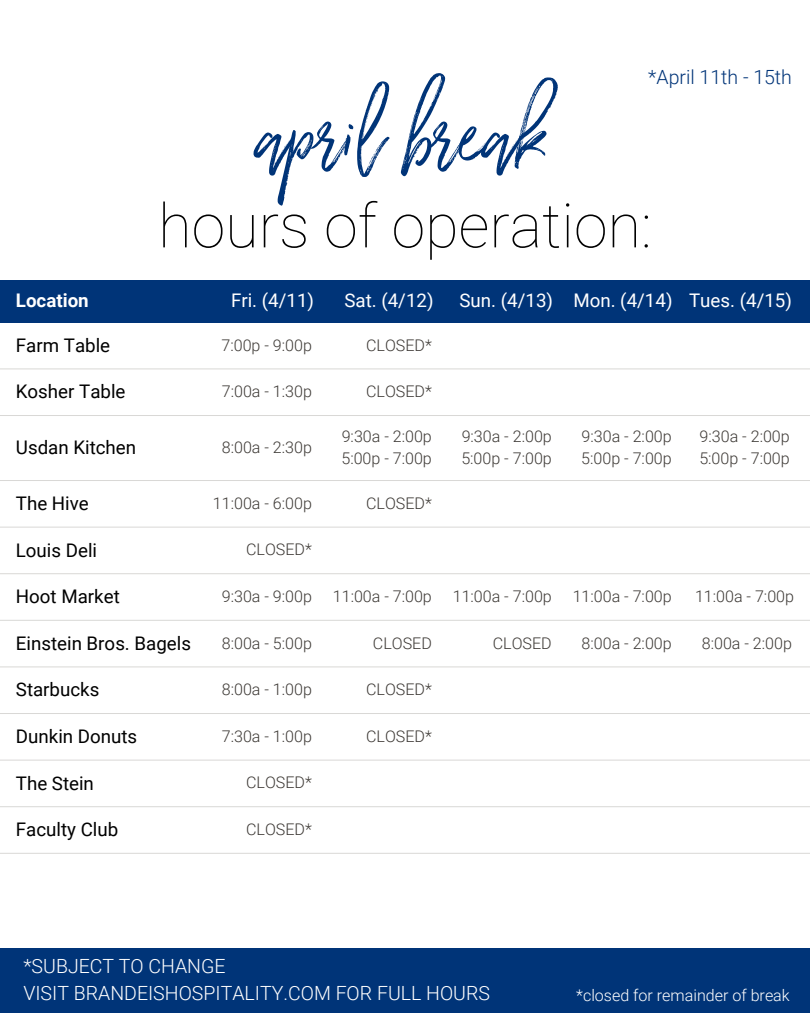
<style>
.page{position:relative;width:810px;height:1013px;background:#fff}
.page>*{position:absolute;margin:0;border:0;box-sizing:border-box;transform-origin:0 0}
.t1{font:150.9px "Wilderness Typeface";color:#003478}
.t2{font:100 61.1px "Roboto";color:#000}
.t3{font:300 19.5px/27px "Roboto";color:#fff}
.t4{font:300 19.5px "Roboto";color:#003478}
.t5{font:18.7px "Roboto";color:#000}
.t6{font:18.7px "Roboto";color:#fff}
.t7{font:700 18.7px "Roboto";color:#fff}
.t8{font:300 16.1px "Roboto";color:#3d3935}
.t9{font:300 16.1px "Roboto";color:#fff}
</style>
<div class="page">
<hr style="left:0;top:480px;width:810px;height:1px;background:#d9d8d6">
<hr style="left:0;top:573px;width:810px;height:1px;background:#d9d8d6">
<hr style="left:0;top:620px;width:810px;height:1px;background:#d9d8d6">
<hr style="left:0;top:526px;width:810px;height:1px;background:#d9d8d6">
<hr style="left:0;top:415px;width:810px;height:1px;background:#d9d8d6">
<hr style="left:0;top:368px;width:810px;height:1px;background:#d9d8d6">
<hr style="left:0;top:666px;width:810px;height:1px;background:#d9d8d6">
<hr style="left:0;top:713px;width:810px;height:1px;background:#d9d8d6">
<hr style="left:0;top:759px;width:810px;height:1px;background:#d9d8d6">
<hr style="left:0;top:806px;width:810px;height:1px;background:#d9d8d6">
<div style="left:0;top:280px;width:810px;height:43px;background:#003478"></div>
<hr style="left:0;top:853px;width:810px;height:1px;background:#d9d8d6">
<div style="left:0;top:948px;width:810px;height:64px;background:#003478"></div>
<h6 class="t4" style="left:648px;top:66px;width:145px">*April 11th - 15th</h6>
<h1 class="t1" style="left:261px;top:63px;width:289px">april break</h1>
<h2 class="t2" style="left:158px;top:191px;width:495px">hours of operation:</h2>
<h5 class="t7" style="left:16px;top:290px;width:74px">Location</h5>
<p class="t6" style="left:231px;top:289px;width:84px">Fri. (4/11)</p>
<p class="t6" style="left:344px;top:289px;width:91px">Sat. (4/12)</p>
<p class="t6" style="left:460px;top:289px;width:95px">Sun. (4/13)</p>
<p class="t6" style="left:573px;top:289px;width:101px">Mon. (4/14)</p>
<p class="t6" style="left:689px;top:289px;width:104px">Tues. (4/15)</p>
<p class="t5" style="left:16px;top:334px;width:96px">Farm Table</p>
<p class="t8" style="left:222px;top:335px;width:92px">7:00p - 9:00p</p>
<p class="t8" style="left:366px;top:335px;width:67px">CLOSED*</p>
<p class="t5" style="left:16px;top:381px;width:111px">Kosher Table</p>
<h6 class="t8" style="left:222px;top:382px;width:92px">7:00a - 1:30p</h6>
<p class="t8" style="left:366px;top:382px;width:67px">CLOSED*</p>
<p class="t5" style="left:16px;top:437px;width:122px">Usdan Kitchen</p>
<p class="t8" style="left:222px;top:438px;width:92px">8:00a - 2:30p</p>
<p class="t8" style="left:342px;top:427px;width:92px">9:30a - 2:00p</p>
<p class="t8" style="left:341px;top:449px;width:92px">5:00p - 7:00p</p>
<h5 class="t5" style="left:16px;top:492px;width:74px">The Hive</h5>
<h5 class="t8" style="left:213px;top:494px;width:101px">11:00a - 6:00p</h5>
<p class="t8" style="left:366px;top:494px;width:67px">CLOSED*</p>
<h5 class="t5" style="left:16px;top:539px;width:83px">Louis Deli</h5>
<h4 class="t8" style="left:246px;top:540px;width:67px">CLOSED*</h4>
<h5 class="t8" style="left:462px;top:427px;width:92px">9:30a - 2:00p</h5>
<p class="t8" style="left:461px;top:449px;width:92px">5:00p - 7:00p</p>
<h6 class="t8" style="left:582px;top:427px;width:92px">9:30a - 2:00p</h6>
<h6 class="t8" style="left:581px;top:449px;width:92px">5:00p - 7:00p</h6>
<p class="t8" style="left:700px;top:427px;width:92px">9:30a - 2:00p</p>
<p class="t8" style="left:699px;top:449px;width:92px">5:00p - 7:00p</p>
<h5 class="t5" style="left:16px;top:586px;width:105px">Hoot Market</h5>
<h6 class="t8" style="left:222px;top:587px;width:92px">9:30a - 9:00p</h6>
<p class="t8" style="left:333px;top:587px;width:101px">11:00a - 7:00p</p>
<h5 class="t8" style="left:453px;top:587px;width:101px">11:00a - 7:00p</h5>
<p class="t8" style="left:573px;top:587px;width:101px">11:00a - 7:00p</p>
<p class="t8" style="left:695px;top:587px;width:101px">11:00a - 7:00p</p>
<p class="t5" style="left:16px;top:632px;width:177px">Einstein Bros. Bagels</p>
<p class="t8" style="left:222px;top:633px;width:92px">8:00a - 5:00p</p>
<h5 class="t8" style="left:373px;top:633px;width:60px">CLOSED</h5>
<p class="t8" style="left:493px;top:633px;width:60px">CLOSED</p>
<h6 class="t8" style="left:582px;top:633px;width:92px">8:00a - 2:00p</h6>
<p class="t8" style="left:702px;top:633px;width:92px">8:00a - 2:00p</p>
<p class="t5" style="left:16px;top:679px;width:85px">Starbucks</p>
<h5 class="t8" style="left:222px;top:680px;width:92px">8:00a - 1:00p</h5>
<p class="t8" style="left:366px;top:680px;width:67px">CLOSED*</p>
<h6 class="t5" style="left:16px;top:725px;width:123px">Dunkin Donuts</h6>
<p class="t8" style="left:222px;top:726px;width:92px">7:30a - 1:00p</p>
<h5 class="t8" style="left:366px;top:726px;width:67px">CLOSED*</h5>
<h5 class="t5" style="left:16px;top:772px;width:80px">The Stein</h5>
<h5 class="t8" style="left:246px;top:773px;width:67px">CLOSED*</h5>
<h5 class="t5" style="left:16px;top:818px;width:104px">Faculty Club</h5>
<h5 class="t8" style="left:246px;top:820px;width:67px">CLOSED*</h5>
<p class="t3" style="left:23px;top:952px;width:468px">*SUBJECT TO CHANGE<br>VISIT BRANDEISHOSPITALITY.COM FOR FULL HOURS</p>
<h5 class="t9" style="left:576px;top:986px;width:215px">*closed for remainder of break</h5>
</div>
